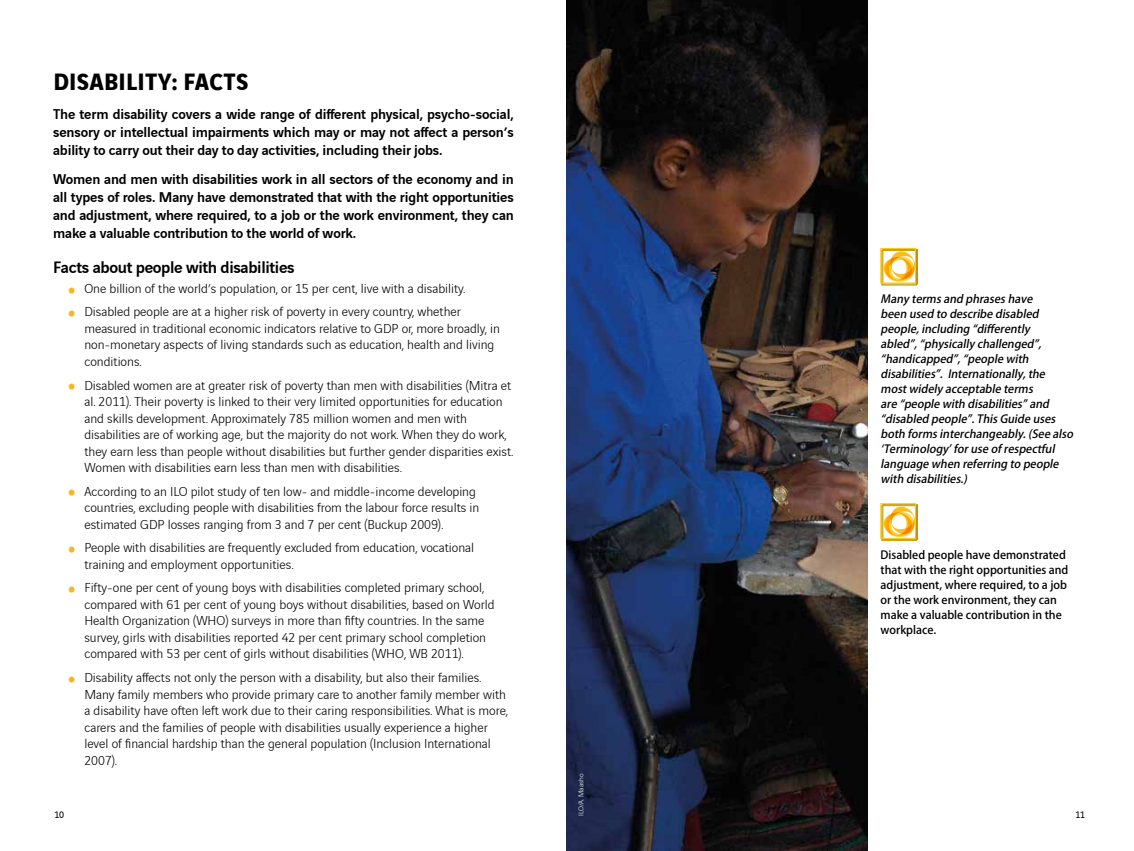
<style>
.page{position:relative;width:1134px;height:851px;background:#fff}
.page>*{position:absolute;margin:0;border:0;box-sizing:border-box;transform-origin:0 0}
.t1{font:700 25px "Vinci Sans";letter-spacing:.01em;color:#000}
.t2{font:500 17.5px "Vinci Sans";letter-spacing:-.02em;color:#000}
.t3{font:500 15px/18px "Vinci Sans";letter-spacing:-.01em;color:#000;text-align:justify}
.t4{font:300 13.75px/16.5px "Vinci Sans";color:#000}
.t5{font:italic 500 11.25px/15px "Koz Go Pro";color:#000}
.t6{font:500 11.25px/15px "Koz Go Pro";color:#000}
.t7{font:10px "Vinci Sans";color:#000}
.t8{font:300 7.5px "Vinci Sans";color:#fff}
.s1{font-weight:700;font-size:27.5px;color:#fab51d}
</style>
<div class="page">
<img style="left:567px;top:0;width:301px;height:850px">
<svg style="left:885px;top:248px;width:33px;height:33px"></svg>
<div style="left:883px;top:249px;width:35px;height:35px;border:1px solid #c19400"></div>
<div style="left:881px;top:248px;width:35px;height:35px;border:1px solid #fdc600"></div>
<svg style="left:885px;top:507px;width:29px;height:29px"></svg>
<div style="left:882px;top:505px;width:35px;height:35px;border:1px solid #c19400"></div>
<div style="left:883px;top:504px;width:35px;height:35px;border:1px solid #c19400"></div>
<div style="left:881px;top:503px;width:35px;height:35px;border:1px solid #fdc600"></div>
<h1 class="t1" style="left:53px;top:62px;width:196px">DISABILITY: FACTS</h1>
<p class="t3" style="left:53px;top:103px;width:462px">The term disability covers a wide range of different physical, psycho-social, sensory or intellectual impairments which may or may not affect a person’s ability to carry out their day to day activities, including their jobs.</p>
<p class="t3" style="left:53px;top:168px;width:462px">Women and men with disabilities work in all sectors of the economy and in all types of roles. Many have demonstrated that with the right opportunities and adjustment, where required, to a job or the work environment, they can make a valuable contribution to the world of work.</p>
<p class="t2" style="left:53px;top:253px;width:243px">Facts about people with disabilities</p>
<p class="t4" style="left:68px;top:279px;width:399px"><span class="s1">•</span> One billion of the world’s population, or 15 per cent, live with a disability.</p>
<p class="t4" style="left:84px;top:302px;width:417px;text-indent:-16px"><span class="s1">•</span> Disabled people are at a higher risk of poverty in every country, whether measured in traditional economic indicators relative to GDP or, more broadly, in non-monetary aspects of living standards such as education, health and living conditions.</p>
<p class="t4" style="left:84px;top:375px;width:430px;text-indent:-16px"><span class="s1">•</span> Disabled women are at greater risk of poverty than men with disabilities (Mitra et al. 2011). Their poverty is linked to their very limited opportunities for education and skills development. Approximately 785 million women and men with disabilities are of working age, but the majority do not work. When they do work, they earn less than people without disabilities but further gender disparities exist.<br>Women with disabilities earn less than men with disabilities.</p>
<p class="t4" style="left:84px;top:481px;width:396px;text-indent:-16px"><span class="s1">•</span> According to an ILO pilot study of ten low- and middle-income developing countries, excluding people with disabilities from the labour force results in estimated GDP losses ranging from 3 and 7 per cent (Buckup 2009).</p>
<p class="t4" style="left:84px;top:538px;width:391px;text-indent:-16px"><span class="s1">•</span> People with disabilities are frequently excluded from education, vocational training and employment opportunities.</p>
<p class="t4" style="left:84px;top:578px;width:412px;text-indent:-16px"><span class="s1">•</span> Fifty-one per cent of young boys with disabilities completed primary school, compared with 61 per cent of young boys without disabilities, based on World Health Organization (WHO) surveys in more than fifty countries. In the same survey, girls with disabilities reported 42 per cent primary school completion compared with 53 per cent of girls without disabilities (WHO, WB 2011).</p>
<p class="t4" style="left:84px;top:668px;width:425px;text-indent:-16px"><span class="s1">•</span> Disability affects not only the person with a disability, but also their families.<br>Many family members who provide primary care to another family member with a disability have often left work due to their caring responsibilities. What is more, carers and the families of people with disabilities usually experience a higher level of financial hardship than the general population (Inclusion International 2007).</p>
<p class="t5" style="left:881px;top:292px;width:197px">Many termsand phraseshave<br>been used to describe disabled people,including “differently abled”,“physically challenged”, “handicapped”,“people with disabilities”. Internationally,the mostwidely acceptable terms<br>are “people with disabilities”and “disabled people”.ThisGuide uses both formsinterchangeably.(See also ‘Terminology’foruse of respectful language when referring to people with disabilities.)</p>
<p class="t6" style="left:881px;top:547px;width:189px">Disabled people have demonstrated that with the right opportunities and adjustment, where required, to a job or the work environment, they can make a valuable contribution in the workplace.</p>
<p class="t8" style="left:575px;top:815px;width:43px;rotate:-90deg">ILO/A. Maasho</p>
<p class="t7" style="left:54px;top:807px;width:11px">10</p>
<p class="t7" style="left:1075px;top:807px;width:11px">11</p>
</div>
